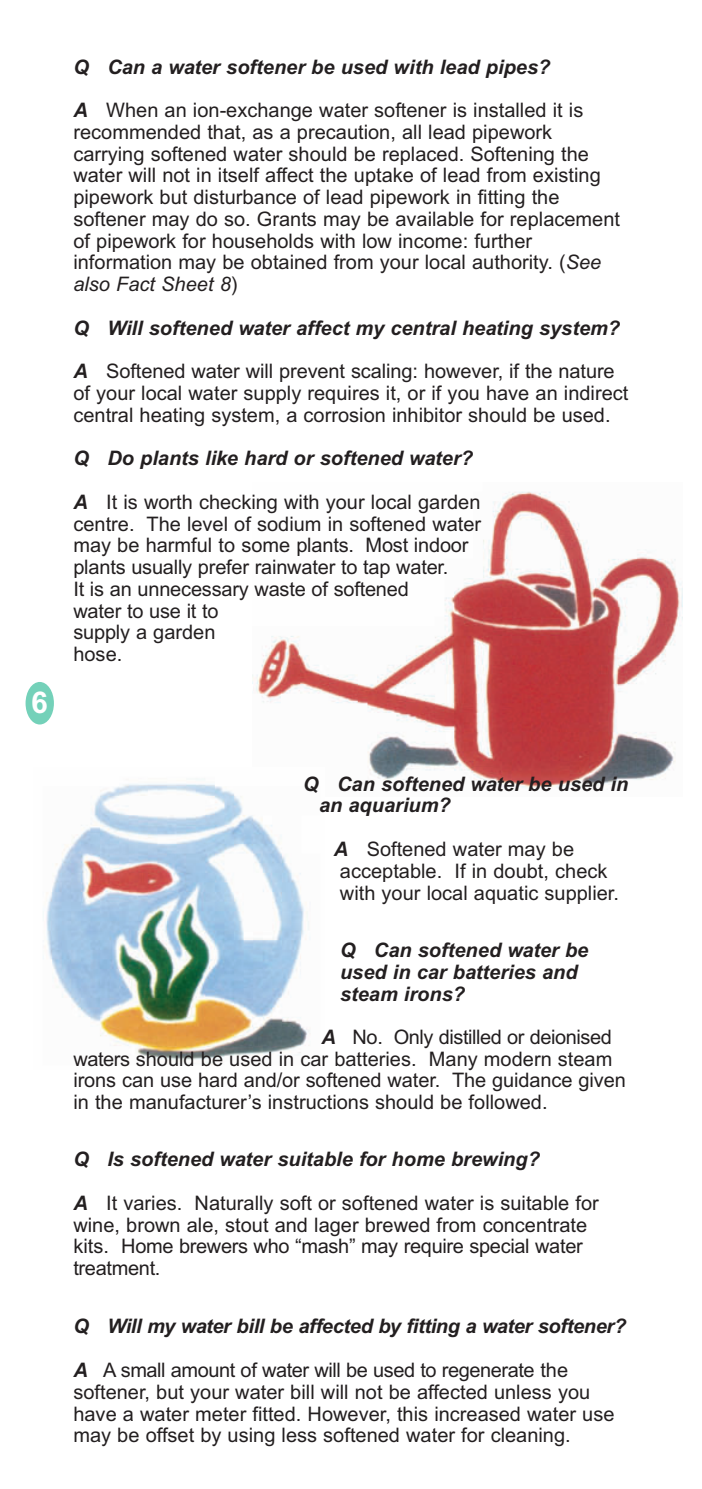
<style>
.page{position:relative;width:702px;height:1489px;background:#fff}
.page>*{position:absolute;margin:0;border:0;box-sizing:border-box;transform-origin:0 0}
.t1{font:700 30px "Arial";color:#fff}
.t2{font:20px/21.8px "Arial";color:#231f20}
.t3{font:italic 700 20px/21.8px "Arial";color:#231f20}
.s1{font-weight:700;font-style:italic}
.s2{font-style:italic}
.s3{font-weight:400;font-style:normal}
</style>
<div class="page">
<img style="left:253px;top:491px;width:429px;height:299px">
<img style="left:43px;top:767px;width:282px;height:298px">
<div style="left:26px;top:682px;width:28px;height:42px;background:#74d1b9;border-radius:50%"></div>
<h1 class="t1" style="left:31px;top:691px;width:18px">6</h1>
<p class="t2" style="left:73px;top:47px;width:511px;line-height:43.5px"><span class="s1">Q Can a water softener be used with lead pipes?<br>A</span> When an ion-exchange water softener is installed it is</p>
<p class="t2" style="left:73px;top:123px;width:548px">recommended that, as a precaution, all lead pipework carrying softened water should be replaced. Softening the water will not in itself affect the uptake of lead from existing pipework but disturbance of lead pipework in fitting the softener may do so. Grants may be available for replacement of pipework for households with low income: further information may be obtained from your local authority. (<span class="s2">See also Fact Sheet 8</span>)</p>
<p class="t2" style="left:73px;top:308px;width:548px;line-height:43.5px"><span class="s1">Q Will softened water affect my central heating system?<br>A</span> Softened water will prevent scaling: however, if the nature</p>
<p class="t2" style="left:73px;top:384px;width:556px">of your local water supply requires it, or if you have an indirect central heating system, a corrosion inhibitor should be used.</p>
<p class="t2" style="left:73px;top:438px;width:408px;line-height:43.5px"><span class="s1">Q Do plants like hard or softened water?<br>A</span> It is worth checking with your local garden</p>
<p class="t2" style="left:73px;top:514px;width:409px">centre. The level of sodium in softened water may be harmful to some plants. Most indoor plants usually prefer rainwater to tap water.<br>It is an unnecessary waste of softened<br>water to use it to<br>supply a garden<br>hose.</p>
<p class="t3" style="left:319px;top:774px;width:311px;text-indent:-16px">Q Can softened water be used in an aquarium?</p>
<p class="t2" style="left:340px;top:840px;width:280px;text-indent:-6px"><span class="s1">A</span> Softened water may be acceptable. If in doubt, check with your local aquatic supplier.</p>
<p class="t3" style="left:340px;top:941px;width:250px">Q Can softened water be used in car batteries and steam irons?</p>
<p class="t2" style="left:73px;top:1028px;width:554px;text-indent:248px"><span class="s1">A</span> No. Only distilled or deionised waters should be used in car batteries. Many modern steam irons can use hard and/or softened water. The guidance given in the manufacturer’s instructions should be followed.</p>
<p class="t2" style="left:73px;top:1139px;width:527px;line-height:43.5px"><span class="s1">Q Is softened water suitable for home brewing?<br>A</span> It varies. Naturally soft or softened water is suitable for</p>
<p class="t2" style="left:73px;top:1215px;width:515px">wine, brown ale, stout and lager brewed from concentrate kits. Home brewers who “mash” may require special water treatment.</p>
<p class="t3" style="left:73px;top:1306px;width:554px;line-height:43.8px">Q Will my water bill be affected by fitting a water softener?<br>A <span class="s3">A small amount of water will be used to regenerate the</span></p>
<p class="t2" style="left:73px;top:1382px;width:542px">softener, but your water bill will not be affected unless you have a water meter fitted. However, this increased water use may be offset by using less softened water for cleaning.</p>
</div>
